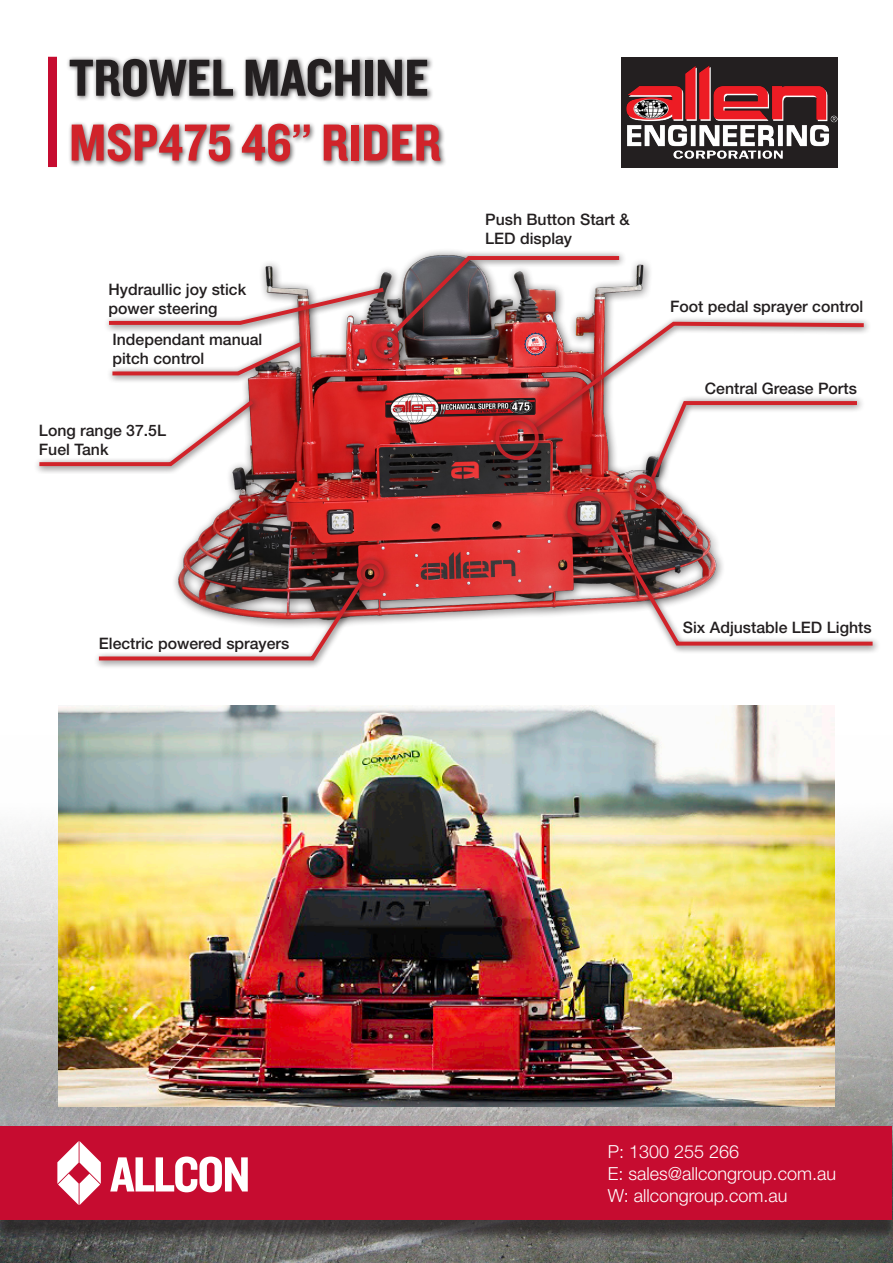
<style>
.page{position:relative;width:893px;height:1263px;background:#fff}
.page>*{position:absolute;margin:0;border:0;box-sizing:border-box;transform-origin:0 0}
.t1{font:54px "Knockout HTF50 Welterweight";color:#d1232a}
.t2{font:54px "Knockout HTF50 Welterweight";color:#231f20}
.t3{font:300 18px "Helvetica Neue LT Std";color:#fff}
.t4{font:500 15.75px/19px "Helvetica Neue LT Std";color:#231f20}
</style>
<div class="page">
<img style="left:0;top:825px;width:893px;height:438px">
<div style="left:0;top:1133px;width:893px;height:110px;background:#231f20;opacity:.75"></div>
<div style="left:1px;top:1126px;width:891px;height:94px;background:#c60c30"></div>
<svg style="left:110px;top:1156px;width:138px;height:36px"></svg>
<svg style="left:57px;top:1141px;width:44px;height:64px"></svg>
<img style="left:621px;top:57px;width:216px;height:111px">
<div style="left:385px;top:250px;width:242px;height:95px;background:#231f20;opacity:.75"></div>
<div style="left:93px;top:577px;width:277px;height:92px;background:#231f20;opacity:.75"></div>
<svg style="left:36px;top:254px;width:840px;height:408px"></svg>
<img style="left:58px;top:706px;width:777px;height:401px">
<div style="left:66px;top:56px;width:381px;height:112px;background:#231f20;opacity:.75"></div>
<div style="left:48px;top:57px;width:9px;height:110px;background:#c60c30"></div>
<p class="t2" style="left:69px;top:50px;width:361px">TROWEL MACHINE</p>
<p class="t1" style="left:69px;top:114px;width:374px">MSP475 46’’ RIDER</p>
<p class="t4" style="left:109px;top:280px;width:139px">Hydraullic joy stick power steering</p>
<p class="t4" style="left:112px;top:330px;width:151px">Independant manual</p>
<p class="t4" style="left:112px;top:349px;width:93px">pitch control</p>
<p class="t4" style="left:39px;top:421px;width:129px">Long range 37.5L<br>Fuel Tank</p>
<p class="t4" style="left:485px;top:210px;width:146px">Push Button Start &amp;<br>LED display</p>
<p class="t4" style="left:670px;top:297px;width:195px">Foot pedal sprayer control</p>
<p class="t4" style="left:705px;top:379px;width:154px">Central Grease Ports</p>
<p class="t4" style="left:99px;top:634px;width:192px">Electric powered sprayers</p>
<p class="t4" style="left:683px;top:618px;width:190px">Six Adjustable LED Lights</p>
<p class="t3" style="left:608px;top:1141px;width:133px">P: 1300 255 266</p>
<p class="t3" style="left:608px;top:1162px;width:230px">E: sales@allcongroup.com.au</p>
<p class="t3" style="left:608px;top:1184px;width:181px">W: allcongroup.com.au</p>
</div>
